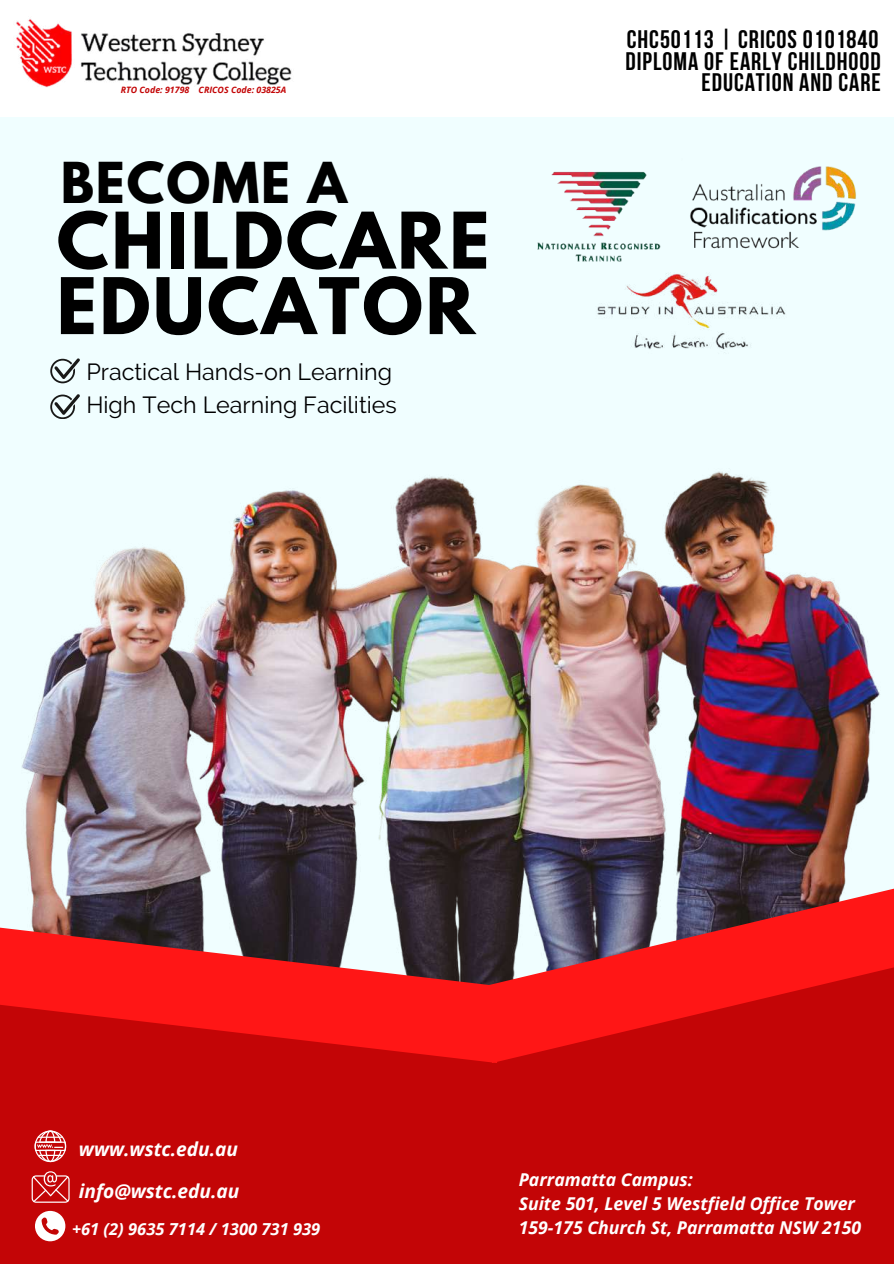
<style>
.page{position:relative;width:894px;height:1264px;background:#fff}
.page>*{position:absolute;margin:0;border:0;box-sizing:border-box;transform-origin:0 0}
.t1{font:700 69px/65.4px "League Spartan";letter-spacing:.04em;color:#000}
.t2{font:700 49.95px "League Spartan";letter-spacing:.04em;color:#000}
.t3{font:700 25.2px/21.6px "Bebas Neue";letter-spacing:.04em;color:#000;text-align:right}
.t4{font:23.25px/32.5px "Raleway";color:#000}
.t5{font:italic 700 19.05px "Open Sans";color:#fff}
.t6{font:italic 700 17.7px/24.3px "Open Sans";color:#fff}
.t7{font:italic 700 16.5px "Open Sans";color:#fff}
.t8{font:italic 700 8.85px "Open Sans";color:#c30506}
</style>
<div class="page">
<div style="left:0;top:117px;width:893px;height:880px;background:#f0feff"></div>
<img style="left:21px;top:383px;width:859px;height:534px">
<div style="left:0;top:997px;width:893px;height:266px;background:#c30506"></div>
<img style="left:16px;top:19px;width:276px;height:68px">
<svg style="left:50px;top:358px;width:30px;height:25px"></svg>
<img style="left:537px;top:171px;width:124px;height:91px">
<img style="left:690px;top:166px;width:166px;height:83px">
<img style="left:584px;top:255px;width:202px;height:95px">
<svg style="left:474px;top:830px;width:419px;height:230px"></svg>
<svg style="left:0;top:917px;width:506px;height:146px;fill:#ff1616"></svg>
<svg style="left:50px;top:394px;width:30px;height:25px"></svg>
<svg style="left:35px;top:1130px;width:31px;height:32px"></svg>
<svg style="left:35px;top:1210px;width:30px;height:31px"></svg>
<svg style="left:32px;top:1171px;width:38px;height:31px"></svg>
<p class="t8" style="left:121px;top:83px;width:167px">RTO Code: 91798 CRICOS Code: 03825A</p>
<h2 class="t2" style="left:61px;top:158px;width:287px">BECOME A</h2>
<h1 class="t1" style="left:57px;top:217px;width:434px">CHILDCARE<br>EDUCATOR</h1>
<h3 class="t4" style="left:86px;top:356px;width:312px">Practical Hands-on Learning<br>High Tech Learning Facilities</h3>
<h3 class="t3" style="left:625px;top:31px;width:257px">CHC50113 | CRICOS 0101840<br>DIPLOMA OF EARLY CHILDHOOD<br>EDUCATION AND CARE</h3>
<p class="t5" style="left:79px;top:1135px;width:161px">www.wstc.edu.au</p>
<p class="t5" style="left:79px;top:1177px;width:162px">info@wstc.edu.au</p>
<p class="t7" style="left:72px;top:1217px;width:250px">+61 (2) 9635 7114 / 1300 731 939</p>
<p class="t6" style="left:518px;top:1166px;width:344px">Parramatta Campus:<br>Suite 501, Level 5 Westfield Office Tower<br>159-175 Church St, Parramatta NSW 2150</p>
</div>
